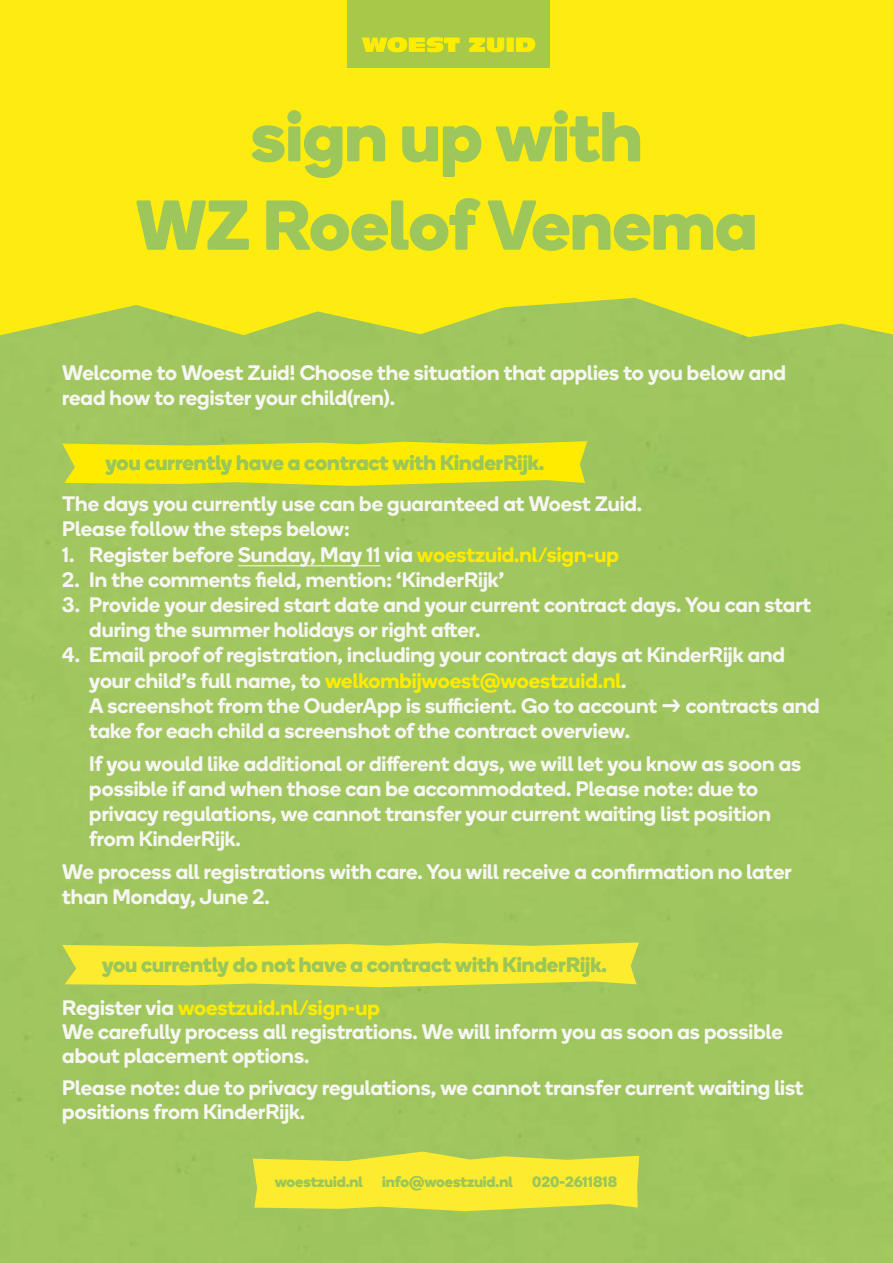
<style>
.page{position:relative;width:893px;height:1263px;background:#fff}
.page>*{position:absolute;margin:0;border:0;box-sizing:border-box;transform-origin:0 0}
.t1{font:700 70.5px/88.5px "Boing";color:#9dc75b;text-align:center}
.t2{font:600 21px/25.2px "Boing";color:#f7f6f4}
.t3{font:700 21px/43px "Boing";color:#9ac65a}
.t4{font:700 15px "Boing";color:#9ac65a}
.s1{color:#feeb00}
.s2{font-weight:600;color:#f7f6f4}
.s3{font-weight:600;color:#feeb00}
</style>
<div class="page">
<div style="left:0;top:338px;width:893px;height:925px;background:#a0c65f"></div>
<div style="left:0;top:0;width:893px;height:338px;background:#feeb0f"></div>
<div style="left:347px;top:0;width:203px;height:67px;background:#a8c947"></div>
<svg style="left:362px;top:37px;width:173px;height:15px"></svg>
<svg style="left:62px;top:441px;width:525px;height:45px;background:#dfde1e"></svg>
<div style="left:77px;top:449px;width:496px;height:27px;background:#feeb00"></div>
<svg style="left:62px;top:942px;width:577px;height:45px;background:#efe535"></svg>
<svg style="left:253px;top:1151px;width:386px;height:60px;background:#ece437"></svg>
<hr style="left:238px;top:565px;width:142px;height:1px;background:#f7f6f4">
<h1 class="t1" style="left:136px;top:91px;width:623px">sign up with<br>WZ Roelof Venema</h1>
<p class="t2" style="left:62px;top:359px;width:725px">Welcome to Woest Zuid! Choose the situation that applies to you below and read how to register your child(ren).</p>
<p class="t3" style="left:105px;top:441px;width:440px">you currently have a contract with KinderRijk.</p>
<p class="t2" style="left:62px;top:491px;width:581px">The days you currently use can be guaranteed at Woest Zuid.<br>Please follow the steps below:</p>
<p class="t2" style="left:62px;top:541px;width:558px">1. Register before Sunday, May 11 via <span class="s1">woestzuid.nl/sign-up</span></p>
<p class="t2" style="left:62px;top:566px;width:443px">2. In the comments field, mention: ‘KinderRijk’</p>
<p class="t2" style="left:89px;top:592px;width:723px;text-indent:-27px">3. Provide your desired start date and your current contract days. You can start during the summer holidays or right after.</p>
<p class="t2" style="left:89px;top:642px;width:732px;text-indent:-27px">4. Email proof of registration, including your contract days at KinderRijk and your child’s full name, to <span class="s1">welkombijwoest@woestzuid.nl</span>.<br>A screenshot from the OuderApp is sufficient. Go to account →-&gt; contracts and take for each child a screenshot of the contract overview.</p>
<p class="t2" style="left:89px;top:750px;width:713px">If you would like additional or different days, we will let you know as soon as possible if and when those can be accommodated. Please note: due to privacy regulations, we cannot transfer your current waiting list position from KinderRijk.</p>
<p class="t2" style="left:62px;top:859px;width:731px">We process all registrations with care. You will receive a confirmation no later than Monday, June 2.</p>
<p class="t3" style="left:62px;top:943px;width:546px;text-indent:40px">you currently do not have a contract with KinderRijk.<br><span class="s2">Register via</span> <span class="s3">woestzuid.nl/sign-up</span></p>
<p class="t2" style="left:62px;top:1019px;width:722px;line-height:24px">We carefully process all registrations. We will inform you as soon as possible about placement options.</p>
<p class="t2" style="left:62px;top:1075px;width:743px;line-height:24px">Please note: due to privacy regulations, we cannot transfer current waiting list positions from KinderRijk.</p>
<p class="t4" style="left:275px;top:1171px;width:90px">woestzuid.nl</p>
<p class="t4" style="left:382px;top:1171px;width:132px">info@woestzuid.nl</p>
<p class="t4" style="left:532px;top:1171px;width:87px">020-2611818</p>
</div>
